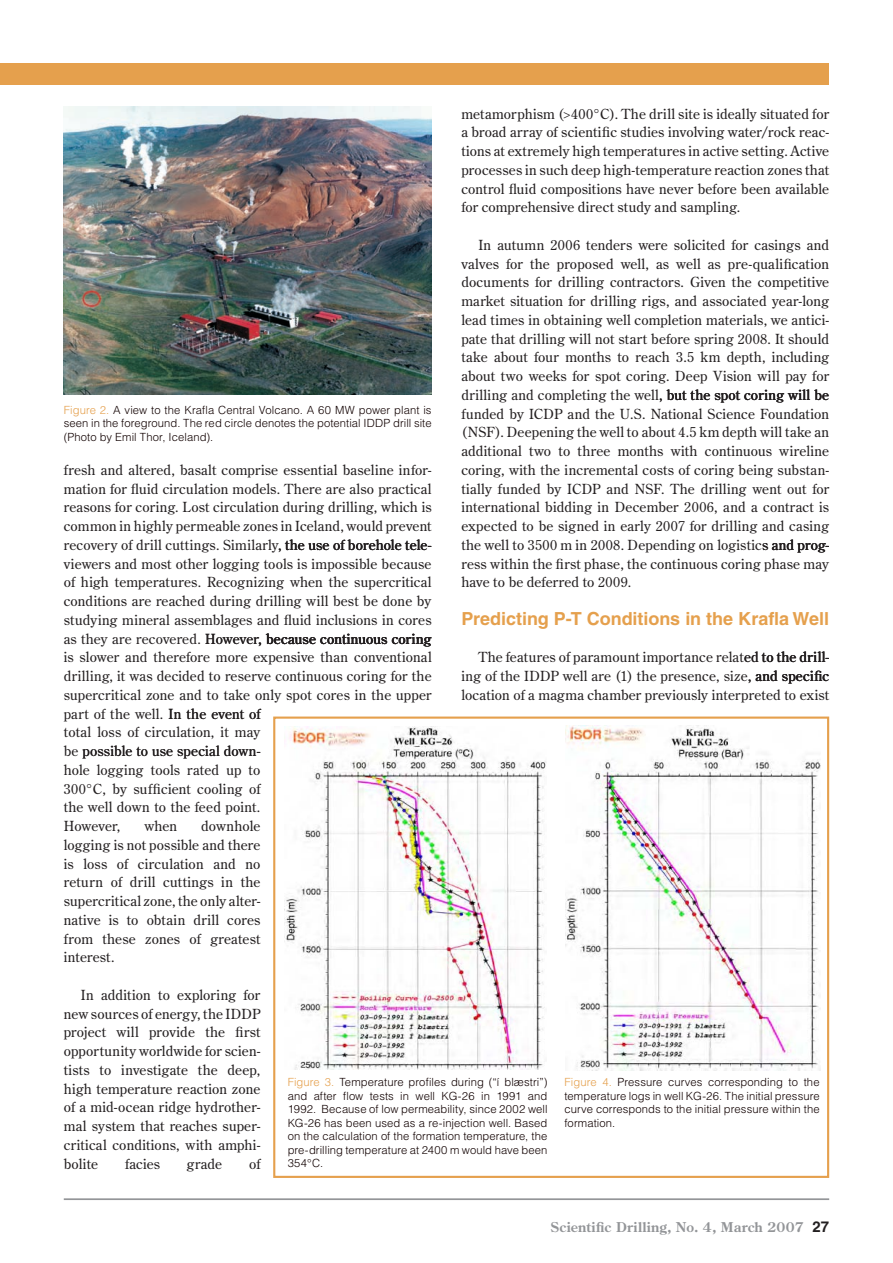
<style>
.page{position:relative;width:893px;height:1263px;background:#fff}
.page>*{position:absolute;margin:0;border:0;box-sizing:border-box;transform-origin:0 0}
.見出し_Sub-Heading{font:700 18px "Helvetica LT Std";color:#e5a04d}
.本文_Article_w__indent{font:13.8px/18.8px "Century Old Style Std";letter-spacing:.015em;color:#231f20;text-align:justify}
.t1{font:700 13.5px "Century Old Style Std";letter-spacing:.02em;color:#939598}
.SD_Figure_Captions{font:300 11.25px/13.5px "Helvetica LT Std";letter-spacing:.005em;color:#100;text-align:justify}
.s1{color:#e5a04d}
.s2{font-family:"Helvetica LT Std";font-size:15px;color:#231f20}
</style>
<div class="page">
<hr style="left:64px;top:1198px;width:765px;height:2px;background:#939598">
<div style="left:0;top:64px;width:829px;height:21px;background:#e5a04d"></div>
<div style="left:273px;top:716px;width:556px;height:462px;border:2px solid #e5a04d"></div>
<img style="left:285px;top:726px;width:261px;height:343px">
<img style="left:565px;top:725px;width:255px;height:345px">
<img style="left:64px;top:106px;width:368px;height:288px">
<p class="本文_Article_w__indent" style="left:461px;top:104px;width:369px">metamorphism (&gt;400°C). The drill site is ideally situated for a broad array of scientific studies involving water/rock reac&shy;tions at extremely high temperatures in active setting. Active processes in such deep high-temperature reaction zones that control fluid compositions have never before been available for comprehensive direct study and sampling.</p>
<p class="本文_Article_w__indent" style="left:461px;top:235px;width:369px;text-indent:17px">In autumn 2006 tenders were solicited for casings and valves for the proposed well, as well as pre-qualification documents for drilling contractors. Given the competitive market situation for drilling rigs, and associated year-long lead times in obtaining well completion materials, we antici&shy;pate that drilling will not start before spring 2008. It should take about four months to reach 3.5 km depth, including about two weeks for spot coring. Deep Vision will pay for drilling and completing the well but the spot coring will be funded by ICDP and the U.S. National Science Foundation (NSF). Deepening the well to about 4.5 km depth will take an additional two to three months with continuous wireline coring, with the incremental costs of coring being substan&shy;tially funded by ICDP and NSF. The drilling went out for international bidding in December 2006, and a contract is expected to be signed in early 2007 for drilling and casing the well to 3500 m in 2008. Depending on logistic and prog&shy;ress within the first phase, the continuous coring phase may have to be deferred to 2009.</p>
<p class="見出し_Sub-Heading" style="left:461px;top:607px;width:369px">Predicting P-T Conditions in the Krafla Well</p>
<p class="本文_Article_w__indent" style="left:461px;top:648px;width:369px;text-indent:17px">The features of paramount importance related to the drill&shy;ing of the IDDP well are (1) the presence, size and specific location of a magma chamber previously interpreted to exist</p>
<p class="SD_Figure_Captions" style="left:64px;top:403px;width:369px"><span class="s1">Figure 2.</span> A view to the Krafla Central Volcano. A 60 MW power plant is seen in the foreground. The red circle denotes the potential IDDP drill site (Photo by Emil Thor, Iceland).</p>
<p class="本文_Article_w__indent" style="left:64px;top:460px;width:369px;text-align:left">fresh and altered, basalt comprise essential baseline infor&shy;mation for fluid circulation models. There are also practical reasons for coring. Lost circulation during drilling, which is common in highly permeable zones in Iceland, would prevent recovery of drill cuttings. Similarly the use of borehole tele&shy;viewers and most other logging tools is impossible because of high temperatures. Recognizing when the supercritical conditions are reached during drilling will best be done by studying mineral assemblages and fluid inclusions in cores as they are recovered. However because continuous coring is slower and therefore more expensive than conventional drilling, it was decided to reserve continuous coring for the supercritical zone and to take only spot cores in the upper part of the well. In the event of<br>total loss of circulation, it may<br>be possible to use special down-<br>hole logging tools rated up to<br>300°C, by sufficient cooling of<br>the well down to the feed point.<br>However,</p>
<p class="本文_Article_w__indent" style="left:64px;top:816px;width:198px;text-indent:137px">downhole logging is not possible and there is loss of circulation and no return of drill cuttings in the supercritical zone, the only alter&shy;native is to obtain drill cores from these zones of greatest interest.</p>
<p class="本文_Article_w__indent" style="left:64px;top:985px;width:198px;text-indent:17px">In addition to exploring for new sources of energy, the IDDP project will provide the first opportunity worldwide for scien&shy;tists to investigate the deep, high temperature reaction zone of a mid-ocean ridge hydrother&shy;mal system that reaches super&shy;critical conditions, with am-----phi&shy;bolite</p>
<p class="本文_Article_w__indent" style="left:144px;top:816px;width:34px">when</p>
<p class="SD_Figure_Captions" style="left:288px;top:1075px;width:261px"><span class="s1">Figure 3.</span> Temperature profiles during (“í blæstri”) and after flow tests in well KG-26 in 1991 and 1992. Because of low permeability, since 2002 well KG-26 has been used as a re-injection well. Based on the calculation of the formation temperature, the pre-drilling temperature at 2400 m would have been 354°C.</p>
<p class="SD_Figure_Captions" style="left:564px;top:1075px;width:257px"><span class="s1">Figure 4.</span> Pressure curves corresponding to the temperature logs in well KG-26. The initial pressure curve corresponds to the initial pressure within the formation.</p>
<p class="本文_Article_w__indent" style="left:125px;top:1154px;width:37px">facies</p>
<p class="本文_Article_w__indent" style="left:187px;top:1154px;width:37px">grade</p>
<p class="本文_Article_w__indent" style="left:249px;top:1154px;width:13px">of</p>
<p class="t1" style="left:551px;top:1218px;width:280px">Scientific Drilling, No. 4, March 2007 <span class="s2">27</span></p>
</div>
